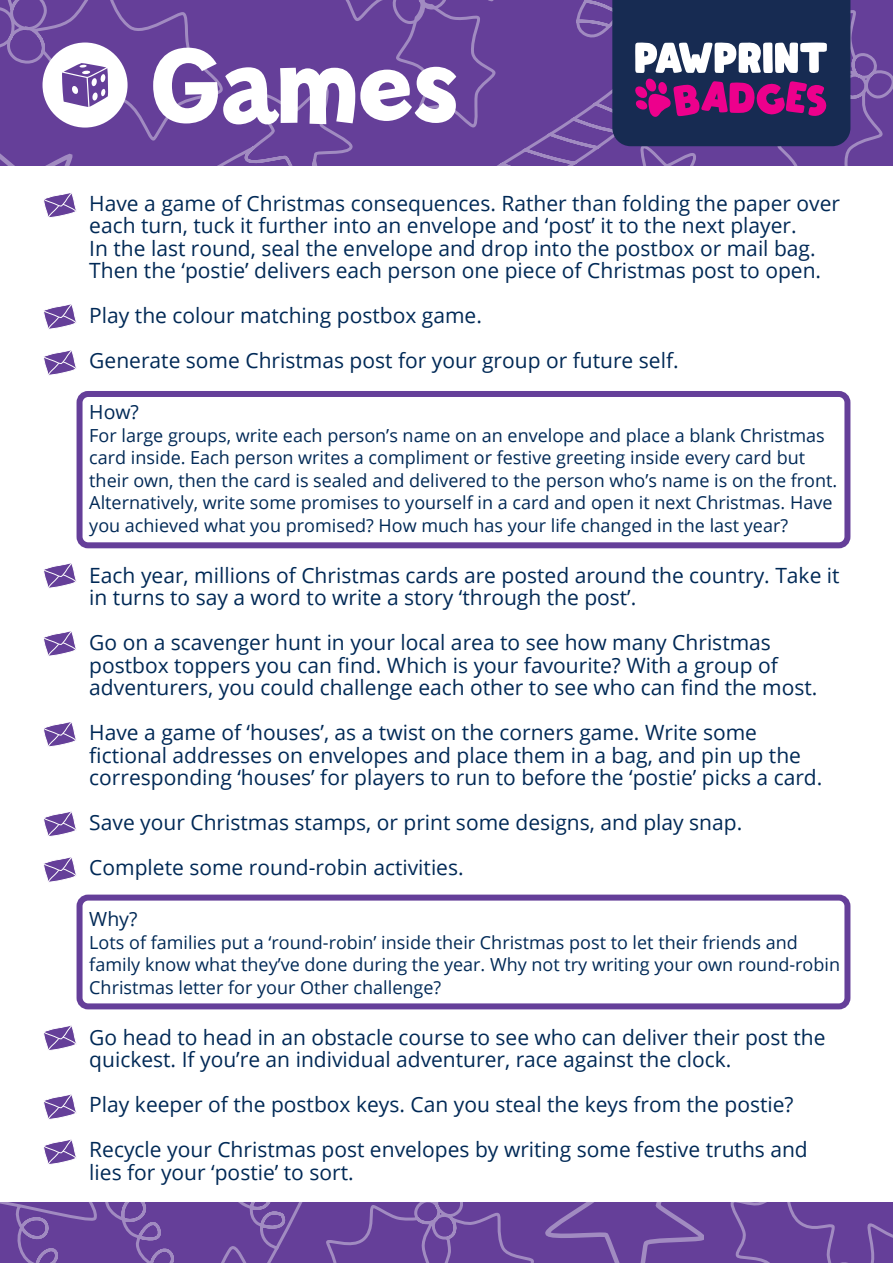
<style>
.page{position:relative;width:893px;height:1263px;background:#fff}
.page>*{position:absolute;margin:0;border:0;box-sizing:border-box;transform-origin:0 0}
.t1{font:600 105px "Billy";color:#fff}
.t2{font:21px/22.5px "Open Sans";color:#002956}
.t3{font:19.5px "Open Sans";color:#002956}
.t4{font:18px/22.5px "Open Sans";color:#002956}
</style>
<div class="page">
<svg style="left:223px;top:84px;width:131px;height:82px;background:#6b479d"></svg>
<svg style="left:464px;top:0;width:148px;height:166px;background:#6b479d"></svg>
<svg style="left:0;top:1202px;width:320px;height:61px;background:#6c489d"></svg>
<div style="left:282px;top:0;width:262px;height:132px;background:#653f99"></div>
<svg style="left:320px;top:1202px;width:384px;height:61px;background:#6b479d"></svg>
<svg style="left:729px;top:1202px;width:164px;height:61px;background:#69459c"></svg>
<svg style="left:612px;top:0;width:281px;height:166px;background:#514078"></svg>
<svg style="left:43px;top:722px;width:33px;height:25px"></svg>
<svg style="left:43px;top:811px;width:43px;height:113px"></svg>
<svg style="left:0;top:0;width:223px;height:218px"></svg>
<div style="left:77px;top:391px;width:773px;height:157px;border:6px solid #653f99;border-radius:9px"></div>
<div style="left:77px;top:894px;width:773px;height:115px;border:6px solid #653f99;border-radius:9px"></div>
<svg style="left:43px;top:304px;width:34px;height:25px"></svg>
<svg style="left:43px;top:1025px;width:33px;height:26px"></svg>
<svg style="left:44px;top:1094px;width:33px;height:26px"></svg>
<svg style="left:43px;top:1139px;width:33px;height:26px"></svg>
<svg style="left:43px;top:350px;width:34px;height:25px"></svg>
<svg style="left:43px;top:631px;width:33px;height:25px"></svg>
<svg style="left:43px;top:563px;width:34px;height:25px"></svg>
<h1 class="t1" style="left:151px;top:19px;width:309px">Games</h1>
<p class="t2" style="left:89px;top:191px;width:752px">Have a game of Christmas consequences. Rather than folding the paper over each turn, tuck it further into an envelope and ‘post’ it to the next player.<br>In the last round, seal the envelope and drop into the postbox or mail bag.<br>Then the ‘postie’ delivers each person one piece of Christmas post to open.</p>
<p class="t2" style="left:89px;top:292px;width:591px;line-height:45px">Play the colour matching postbox game.<br>Generate some Christmas post for your group or future self.</p>
<p class="t3" style="left:89px;top:399px;width:51px">How?</p>
<p class="t4" style="left:89px;top:423px;width:750px">For large groups, write each person’s name on an envelope and place a blank Christmas card inside. Each person writes a compliment or festive greeting inside every card but their own, then the card is sealed and delivered to the person who’s name is on the front.<br>Alternatively, write some promises to yourself in a card and open it next Christmas. Have you achieved what you promised? How much has your life changed in the last year?</p>
<p class="t2" style="left:89px;top:563px;width:752px">Each year, millions of Christmas cards are posted around the country. Take it in turns to say a word to write a story ‘through the post’.</p>
<p class="t2" style="left:89px;top:631px;width:730px">Go on a scavenger hunt in your local area to see how many Christmas postbox toppers you can find. Which is your favourite? With a group of adventurers, you could challenge each other to see who can find the most.</p>
<p class="t2" style="left:89px;top:721px;width:735px">Have a game of ‘houses’, as a twist on the corners game. Write some fictional addresses on envelopes and place them in a bag, and pin up the corresponding ‘houses’ for players to run to before the ‘postie’ picks a card.</p>
<p class="t2" style="left:89px;top:799px;width:654px;line-height:45px">Save your Christmas stamps, or print some designs, and play snap.<br>Complete some round-robin activities.</p>
<p class="t3" style="left:89px;top:906px;width:50px">Why?</p>
<p class="t4" style="left:89px;top:930px;width:752px">Lots of families put a ‘round-robin’ inside their Christmas post to let their friends and family know what they’ve done during the year. Why not try writing your own round-robin<br>Christmas letter for your Other challenge?</p>
<p class="t2" style="left:89px;top:1025px;width:738px">Go head to head in an obstacle course to see who can deliver their post the quickest. If you’re an individual adventurer, race against the clock.</p>
<p class="t2" style="left:89px;top:1081px;width:720px;line-height:45px">Play keeper of the postbox keys. Can you steal the keys from the postie?<br>Recycle your Christmas post envelopes by writing some festive truths and</p>
<p class="t2" style="left:89px;top:1160px;width:266px">lies for your ‘postie’ to sort.</p>
</div>
